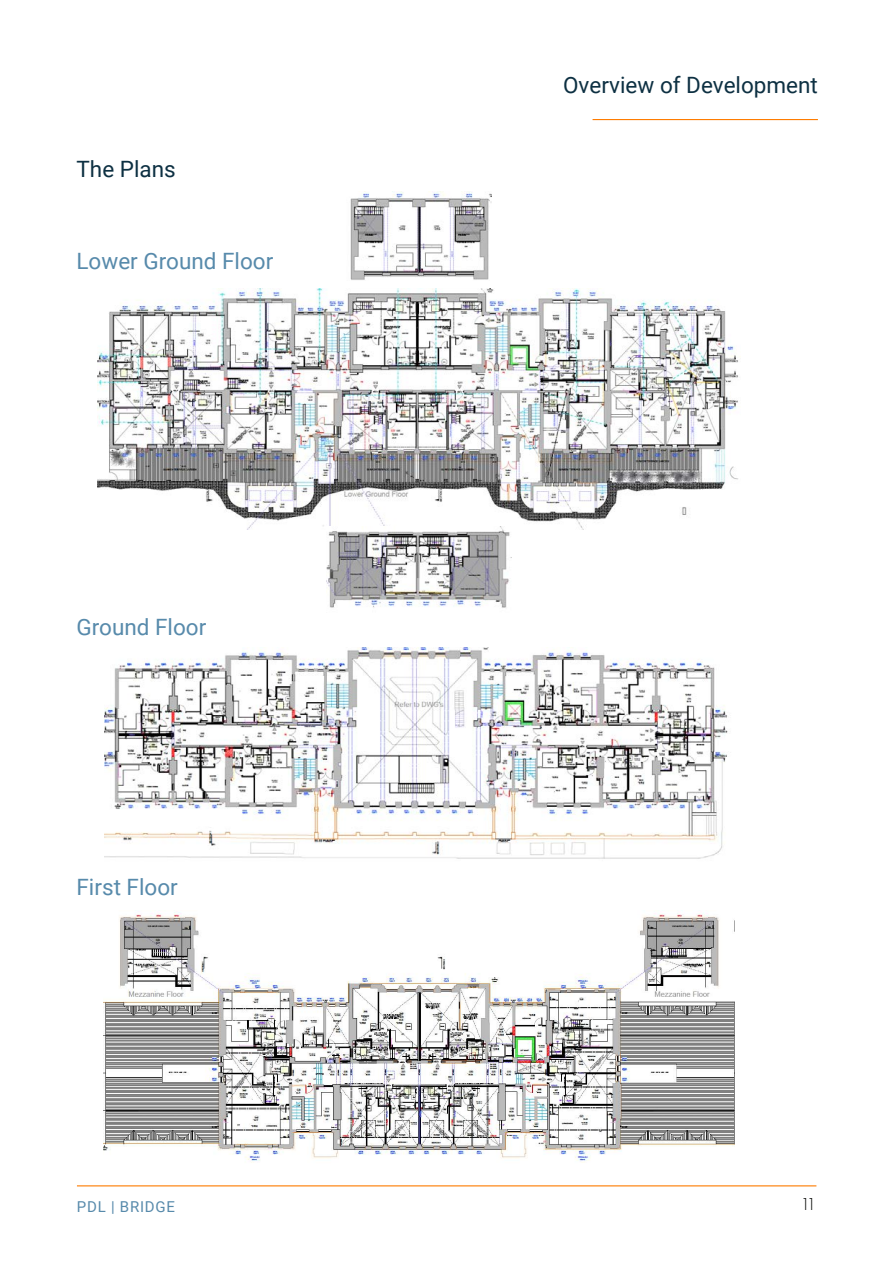
<style>
.page{position:relative;width:893px;height:1263px;background:#fff}
.page>*{position:absolute;margin:0;border:0;box-sizing:border-box;transform-origin:0 0}
.t1{font:22.5px "Roboto";color:#578aab}
.t2{font:22.5px "Roboto";color:#0d3042}
.t3{font:300 18px "Futura PT";color:#040503}
.t4{font:15px "Roboto";letter-spacing:.05em;color:#578aab}
</style>
<div class="page">
<hr style="left:593px;top:119px;width:225px;height:1px;background:#fe7c00">
<img style="left:98px;top:288px;width:640px;height:241px">
<img style="left:104px;top:648px;width:624px;height:211px">
<img style="left:103px;top:912px;width:632px;height:251px">
<img style="left:327px;top:526px;width:184px;height:82px">
<img style="left:350px;top:191px;width:142px;height:89px">
<hr style="left:77px;top:1185px;width:739px;height:1px;background:#fe7c00">
<p class="t2" style="left:77px;top:153px;width:101px">The Plans</p>
<p class="t1" style="left:77px;top:246px;width:198px">Lower Ground Floor</p>
<p class="t1" style="left:77px;top:611px;width:131px">Ground Floor</p>
<p class="t1" style="left:77px;top:871px;width:103px">First Floor</p>
<p class="t2" style="left:563px;top:70px;width:256px">Overview of Development</p>
<p class="t4" style="left:77px;top:1196px;width:99px">PDL | BRIDGE</p>
<p class="t3" style="left:800px;top:1194px;width:17px">11</p>
</div>
